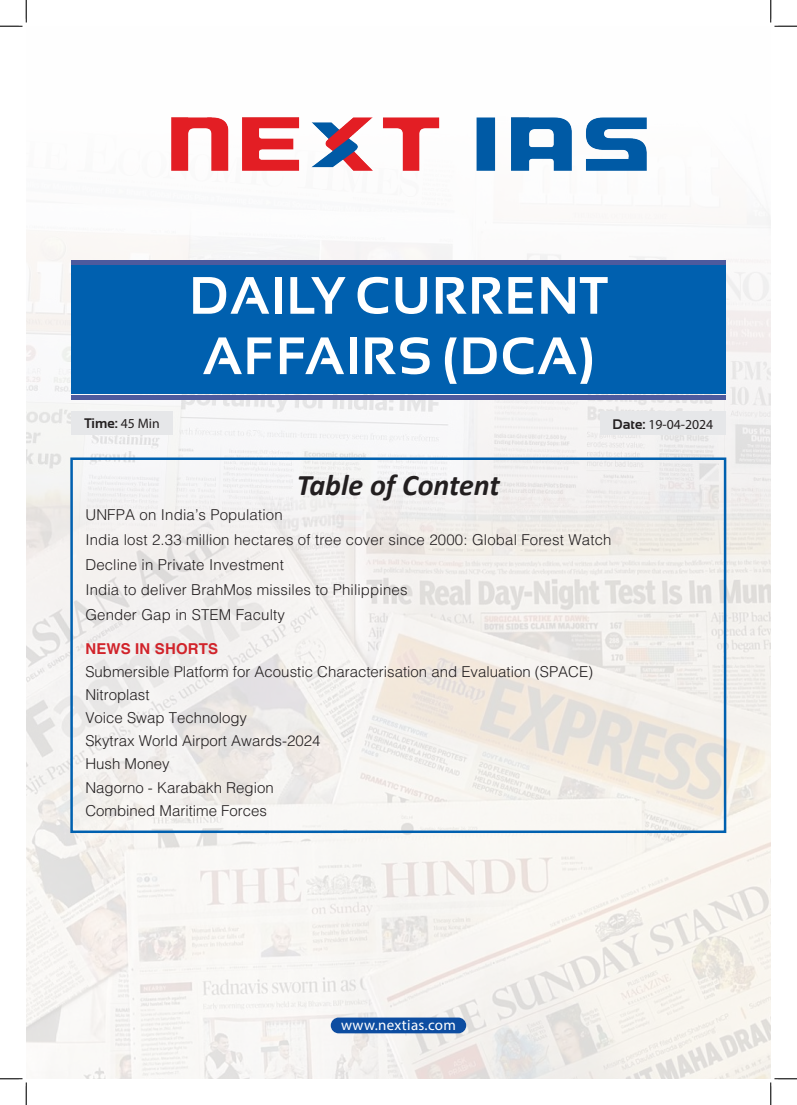
<style>
.page{position:relative;width:797px;height:1105px;background:#fff}
.page>*{position:absolute;margin:0;border:0;box-sizing:border-box;transform-origin:0 0}
.t1{font:700 52.5px/60.4px "Sansation";letter-spacing:.02em;color:#fff}
.body{font:italic 700 30px "Calibri";color:#231f20}
.body-2{font:300 15px "Helvetica";color:#231f20}
.t2{font:15px "Myriad Pro";letter-spacing:.02em;color:#fff}
.body-3{font:700 15px "Helvetica";letter-spacing:.01em;color:#d1232a}
.t3{font:13.75px "Myriad Pro";color:#231f20}
.t4{font:700 13.75px "Sansation";color:#231f20}
.s1{font-family:"Myriad Pro";font-weight:400}
.s2{font-family:"Sansation";font-weight:700}
</style>
<div class="page">
<img style="left:26px;top:117px;width:744px;height:354px">
<img style="left:26px;top:471px;width:744px;height:608px">
<img style="left:171px;top:117px;width:475px;height:54px">
<div style="left:71px;top:266px;width:654px;height:128px;background:#0060af"></div>
<div style="left:71px;top:395px;width:654px;height:5px;background:#4d5a9e"></div>
<hr style="left:71px;top:260px;width:654px;height:4px;background:#4d5a9e">
<div style="left:70px;top:457px;width:656px;height:376px;border:2px solid #0060af"></div>
<div style="left:71px;top:412px;width:102px;height:23px;background:#e6e7e9"></div>
<div style="left:600px;top:412px;width:125px;height:23px;background:#e6e7e9"></div>
<div style="left:331px;top:1017px;width:135px;height:16px;background:#0d4da1;border-radius:8px"></div>
<svg style="left:0;top:0;width:27px;height:27px"></svg>
<svg style="left:0;top:1078px;width:27px;height:27px"></svg>
<svg style="left:770px;top:0;width:27px;height:27px"></svg>
<svg style="left:770px;top:1078px;width:27px;height:27px"></svg>
<p class="t1" style="left:189px;top:265px;width:420px">DAILY CURRENT<br>AFFAIRS (DCA)</p>
<p class="t4" style="left:84px;top:416px;width:77px">Time: <span class="s1">45 Min</span></p>
<p class="t3" style="left:612px;top:415px;width:102px"><span class="s2">Date:</span> 19-04-2024</p>
<p class="body" style="left:297px;top:464px;width:205px">Table of Content</p>
<p class="body-2" style="left:85px;top:505px;width:199px">UNFPA on India’s Population</p>
<p class="body-2" style="left:85px;top:530px;width:527px">India lost 2.33 million hectares of tree cover since 2000: Global Forest Watch</p>
<p class="body-2" style="left:85px;top:555px;width:200px">Decline in Private Investment</p>
<p class="body-2" style="left:85px;top:580px;width:324px">India to deliver BrahMos missiles to Philippines</p>
<p class="body-2" style="left:85px;top:605px;width:201px">Gender Gap in STEM Faculty</p>
<p class="body-3" style="left:85px;top:639px;width:134px">NEWS IN SHORTS</p>
<p class="body-2" style="left:85px;top:662px;width:509px">Submersible Platform for Acoustic Characterisation and Evaluation (SPACE)</p>
<p class="body-2" style="left:85px;top:685px;width:66px">Nitroplast</p>
<p class="body-2" style="left:85px;top:708px;width:163px">Voice Swap Technology</p>
<p class="body-2" style="left:85px;top:731px;width:237px">Skytrax World Airport Awards-2024</p>
<p class="body-2" style="left:85px;top:755px;width:86px">Hush Money</p>
<p class="body-2" style="left:85px;top:778px;width:190px">Nagorno - Karabakh Region</p>
<p class="body-2" style="left:85px;top:801px;width:183px">Combined Maritime Forces</p>
<p class="t2" style="left:341px;top:1016px;width:116px">www.nextias.com</p>
</div>
